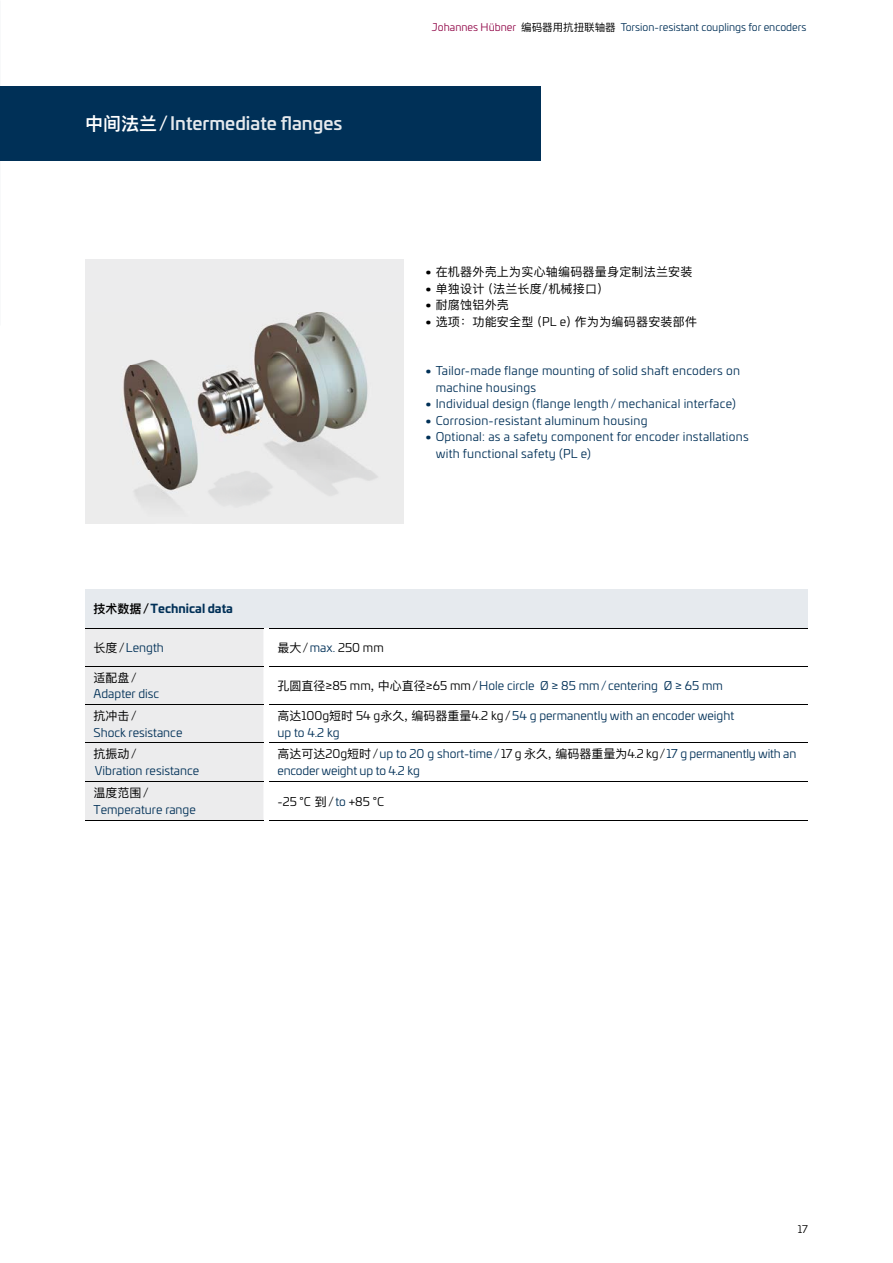
<style>
.page{position:relative;width:893px;height:1263px;background:#fff}
.page>*{position:absolute;margin:0;border:0;box-sizing:border-box;transform-origin:0 0}
.t1{font:500 18px "Univia Pro";color:#e6eaee}
.t2{font:12px/16.5px "Univia Pro";letter-spacing:.015em;color:#003057}
.t3{font:12px/16.5px "Univia Pro";letter-spacing:-.015em;color:#003057}
.t4{font:12px "Ping Fang SC";letter-spacing:.02em;color:#000}
.t5{font:12px "Univia Pro";color:#000}
.t6{font:700 12px "Univia Pro";color:#003057}
.t7{font:10.5px "Univia Pro";color:#003057}
.t8{font:10.5px "Univia Pro";color:#000}
.s1{font-family:"Ping Fang SC";font-weight:600;color:#fff}
.s2{color:#fff}
.s3{color:#910748}
.s4{font-family:"Ping Fang HK";color:#000}
.s5{font-family:"Univia Pro";font-weight:700}
.s6{font-family:"Univia Pro"}
.s7{font-weight:700}
.s8{font-family:"Ping Fang SC";font-weight:600;color:#000}
.s9{color:#000}
.s10{font-family:"Ping Fang SC";color:#000}
.s11{font-family:"Ping Fang SC"}
.s12{color:#003057}
</style>
<div class="page">
<div style="left:85px;top:260px;width:319px;height:264px;background:#ececed"></div>
<div style="left:0;top:86px;width:540px;height:75px;background:#003057"></div>
<img style="left:123px;top:313px;width:255px;height:193px">
<div style="left:85px;top:590px;width:723px;height:38px;background:#e6eaee"></div>
<div style="left:85px;top:628px;width:179px;height:192px;background:#ececed"></div>
<hr style="left:85px;top:666px;width:179px;height:1px;background:#000">
<hr style="left:269px;top:666px;width:539px;height:1px;background:#000">
<hr style="left:85px;top:704px;width:179px;height:1px;background:#000">
<hr style="left:269px;top:704px;width:539px;height:1px;background:#000">
<hr style="left:85px;top:742px;width:179px;height:1px;background:#000">
<hr style="left:269px;top:742px;width:539px;height:1px;background:#000">
<hr style="left:85px;top:781px;width:179px;height:1px;background:#000">
<hr style="left:269px;top:781px;width:539px;height:1px;background:#000">
<hr style="left:85px;top:820px;width:179px;height:1px;background:#000">
<hr style="left:269px;top:820px;width:539px;height:1px;background:#000">
<hr style="left:85px;top:627px;width:179px;height:1px;background:#000">
<hr style="left:269px;top:627px;width:539px;height:1px;background:#000">
<h1 class="t1" style="left:85px;top:110px;width:259px"><span class="s1">中间法兰</span> <span class="s2">/</span> Intermediate flanges</h1>
<p class="t7" style="left:432px;top:20px;width:376px"><span class="s3">Johannes Hübner</span> <span class="s4">编码器用抗扭联轴器</span> Torsion-resistant couplings for encoders</p>
<p class="t4" style="left:425px;top:264px;width:269px"><span class="s5">•</span> 在机器外壳上为实心轴编码器量身定制法兰安装</p>
<p class="t4" style="left:425px;top:281px;width:178px"><span class="s5">•</span> 单独设计 (法兰长度/机械接口)</p>
<p class="t4" style="left:425px;top:297px;width:85px"><span class="s5">•</span> 耐腐蚀铝外壳</p>
<p class="t4" style="left:425px;top:314px;width:273px"><span class="s5">•</span> 选项：功能安全型 (<span class="s6">PL e</span>) 作为为编码器安装部件</p>
<p class="t2" style="left:436px;top:362px;width:306px;text-indent:-10px"><span class="s7">•</span> Tailor-made flange mounting of solid shaft encoders on machine housings</p>
<p class="t2" style="left:425px;top:395px;width:312px"><span class="s7">•</span> Individual design (flange length / mechanical interface)</p>
<p class="t2" style="left:425px;top:411px;width:224px"><span class="s7">•</span> Corrosion-resistant aluminum housing</p>
<p class="t2" style="left:436px;top:428px;width:314px;text-indent:-10px"><span class="s7">•</span> Optional: as a safety component for encoder installations with functional safety (PL e)</p>
<p class="t6" style="left:94px;top:599px;width:141px"><span class="s8">技术数据</span><span class="s9">/</span> Technical data</p>
<p class="t2" style="left:94px;top:639px;width:72px"><span class="s10">长度</span> <span class="s9">/</span> Length</p>
<p class="t5" style="left:277px;top:639px;width:108px"><span class="s11">最大</span> / <span class="s12">max.</span> 250 mm</p>
<p class="t4" style="left:94px;top:670px;width:44px">适配盘 <span class="s6">/</span></p>
<p class="t2" style="left:94px;top:685px;width:67px">Adapter disc</p>
<p class="t2" style="left:277px;top:677px;width:447px"><span class="s10">孔圆直径</span><span class="s9">≥85 mm</span><span class="s10">, 中心直径</span><span class="s9">≥65 mm /</span> Hole circle Ø ≥ 85 mm / centering Ø ≥ 65 mm</p>
<p class="t4" style="left:94px;top:708px;width:44px">抗冲击 <span class="s6">/</span></p>
<p class="t2" style="left:94px;top:723px;width:90px">Shock resistance</p>
<p class="t4" style="left:94px;top:747px;width:44px">抗振动 <span class="s6">/</span></p>
<p class="t2" style="left:95px;top:762px;width:106px">Vibration resistance</p>
<p class="t4" style="left:94px;top:786px;width:56px">温度范围 <span class="s6">/</span></p>
<p class="t2" style="left:94px;top:800px;width:104px">Temperature range</p>
<p class="t2" style="left:277px;top:707px;width:458px"><span class="s10">高达</span><span class="s9">100g</span><span class="s10">短时</span> <span class="s9">54 g</span><span class="s10">永久, 编码器重量</span><span class="s9">4.2 kg /</span> 54 g permanently with an encoder weight up to 4.2 kg</p>
<p class="t3" style="left:277px;top:745px;width:520px"><span class="s10">高达可达</span><span class="s9">20g</span><span class="s10">短时</span> <span class="s9">/</span> up to 20 g short-time / <span class="s9">17 g</span> <span class="s10">永久, 编码器重量为</span><span class="s9">4.2 kg /</span> 17 g permanently with an encoder weight up to 4.2 kg</p>
<p class="t5" style="left:277px;top:792px;width:108px">-25 °C <span class="s11">到</span> / <span class="s12">to</span> +85 °C</p>
<p class="t8" style="left:798px;top:1222px;width:12px">17</p>
</div>
